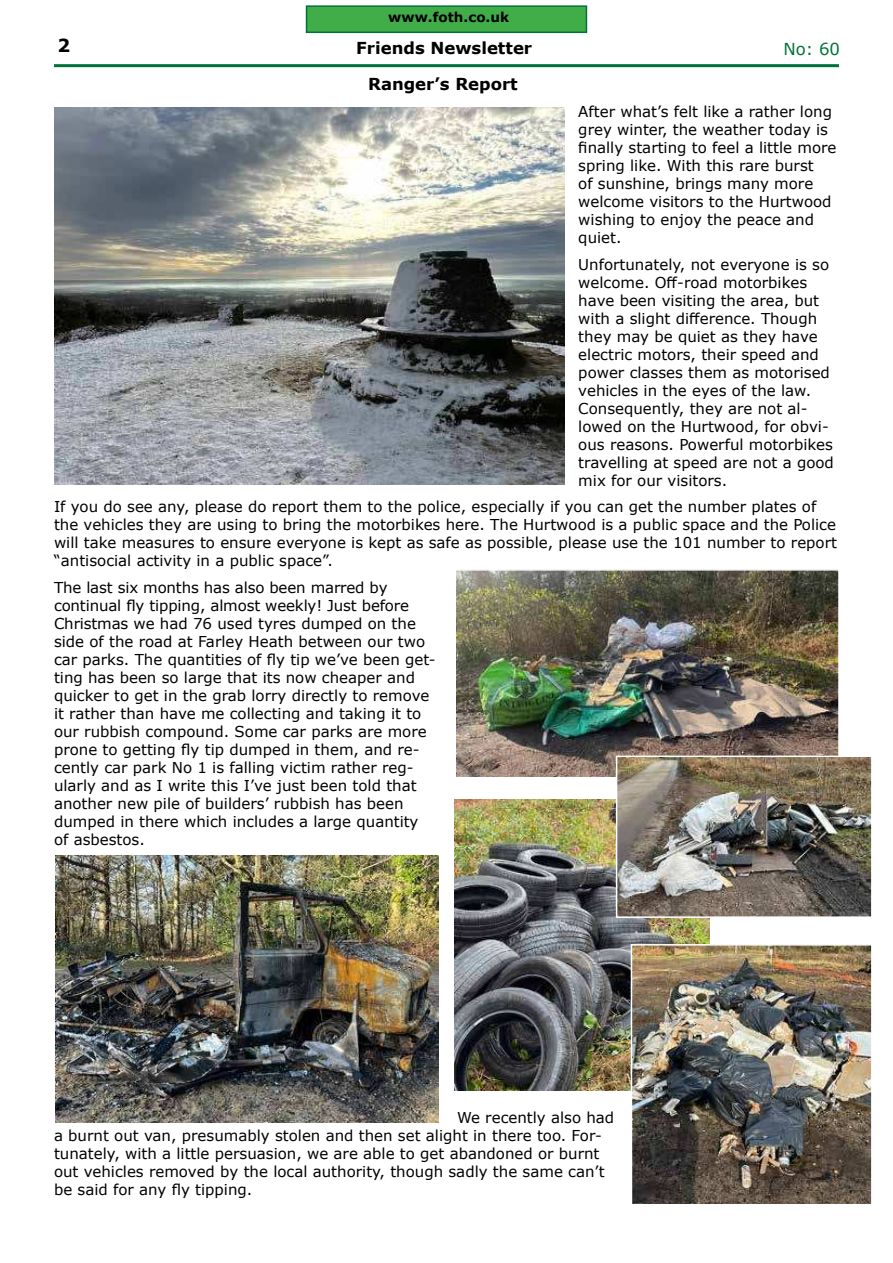
<style>
.page{position:relative;width:893px;height:1263px;background:#fff}
.page>*{position:absolute;margin:0;border:0;box-sizing:border-box;transform-origin:0 0}
.t1{font:700 18px "Verdana";color:#000}
.t2{font:700 16.5px "Verdana";color:#000}
.t3{font:16.5px "Verdana";color:#007139}
.t4{font:15px/18px "Verdana";color:#000}
.t5{font:700 13.5px "Verdana";color:#000}
</style>
<div class="page">
<hr style="left:54px;top:64px;width:785px;height:3px;background:#007139">
<div style="left:306px;top:5px;width:281px;height:28px;background:#41ad49;border:2px solid #007139"></div>
<img style="left:456px;top:572px;width:381px;height:204px">
<div style="left:437px;top:569px;width:403px;height:244px;border:2px solid #fff"></div>
<img style="left:54px;top:107px;width:510px;height:378px">
<img style="left:56px;top:855px;width:382px;height:267px">
<img style="left:454px;top:799px;width:255px;height:291px">
<img style="left:619px;top:758px;width:251px;height:157px">
<div style="left:616px;top:755px;width:257px;height:163px;border:2px solid #fff"></div>
<img style="left:634px;top:947px;width:236px;height:256px">
<div style="left:631px;top:944px;width:242px;height:265px;border:2px solid #fff"></div>
<p class="t1" style="left:57px;top:38px;width:14px">2</p>
<p class="t5" style="left:388px;top:12px;width:122px">www.foth.co.uk</p>
<p class="t2" style="left:356px;top:41px;width:177px">Friends Newsletter</p>
<p class="t2" style="left:368px;top:77px;width:151px">Ranger’s Report</p>
<p class="t3" style="left:783px;top:42px;width:58px">No: 60</p>
<p class="t4" style="left:578px;top:104px;width:260px">After what’s felt like a rather long grey winter, the weather today is昀椀nally starting to feel a little more spring like. With this rare burst<br>of sunshine, brings many more welcome visitors to the Hurtwood wishing to enjoy the peace and quiet.</p>
<p class="t4" style="left:578px;top:257px;width:257px">Unfortunately, not everyone is so welcome. O昀昀-road motorbikes have been visiting the area, but with a slight di昀昀erence. Though they may be quiet as they have electric motors, their speed and power classes them as motorised vehicles in the eyes of the law.<br>Consequently, they are not al&shy;lowed on the Hurtwood, for obvi&shy;ous reasons. Powerful motorbikes travelling at speed are not a good mix for our visitors.</p>
<p class="t4" style="left:54px;top:499px;width:784px">If you do see any, please do report them to the police, especially if you can get the number plates of the vehicles they are using to bring the motorbikes here. The Hurtwood is a public space and the Police will take measures to ensure everyone is kept as safe as possible, please use the 101 number to report “antisocial activity in a public space”.</p>
<p class="t4" style="left:54px;top:580px;width:383px">The last six months has also been marred by continual 昀氀y tipping, almost weekly! Just before Christmas we had 76 used tyres dumped on the side of the road at Farley Heath between our two car parks. The quantities of 昀氀y tip we’ve been get&shy;ting has been so large that its now cheaper and quicker to get in the grab lorry directly to remove it rather than have me collecting and taking it to our rubbish compound. Some car parks are more prone to getting 昀氀y tip dumped in them, and re&shy;cently car park No 1 is falling victim rather reg&shy;ularly and as I write this I’ve just been told that another new pile of builders’ rubbish has been dumped in there which includes a large quantity of asbestos.</p>
<p class="t4" style="left:54px;top:1110px;width:562px;text-indent:403px">We recently also had a burnt out van, presumably stolen and then set alight in there too. For&shy;tunately, with a little persuasion, we are able to get abandoned or burnt out vehicles removed by the local authority, though sadly the same can’t be said for any 昀氀y tipping.</p>
</div>
